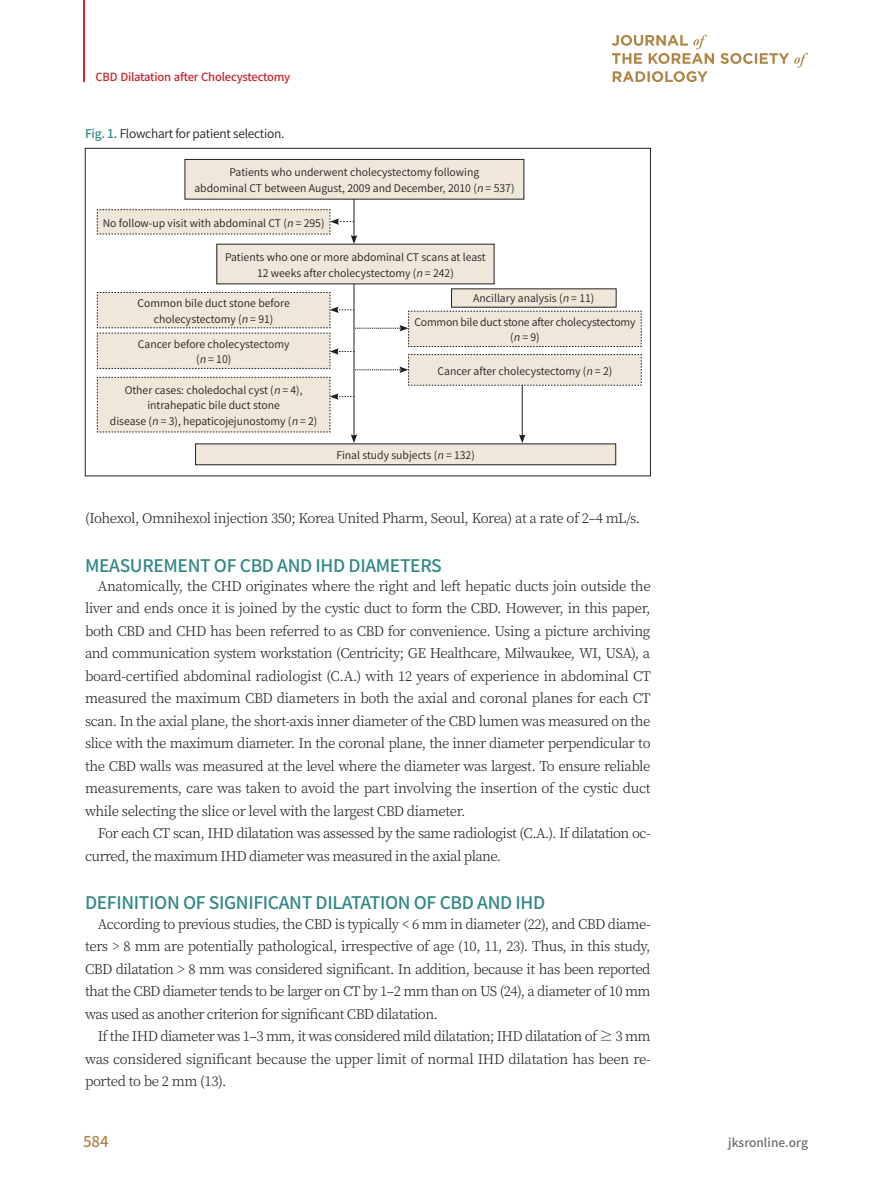
<style>
.page{position:relative;width:893px;height:1191px;background:#fff}
.page>*{position:absolute;margin:0;border:0;box-sizing:border-box;transform-origin:0 0}
.소제목1{font:500 17.4px "Noto Sans CJ Kkr";letter-spacing:-.02em;color:#328886}
.t1{font:500 15px "Noto Sans CJ Kkr";color:#b08548}
.영문본문{font:300 13.5px/22.5px "Noto Serif CJ Kkr";letter-spacing:-.04em;color:#231f20;text-align:justify}
.그림제목{font:600 12px "Noto Sans CJ Kkr";letter-spacing:-.02em;color:#231f20}
.t2{font:500 12px "Noto Sans CJ Kkr";color:#6c6d70}
.t3{font:500 11.25px "Noto Sans CJ Kkr";letter-spacing:-.02em;color:#c8242b}
.그래프_글{font:600 10.5px/15.8px "Noto Sans CJ Kkr";color:#231f20;text-align:center}
.s1{font-weight:500;color:#328886}
.s2{font-style:italic}
</style>
<div class="page">
<hr style="left:83px;top:0;width:2px;height:82px;background:#c8242b">
<svg style="left:612px;top:35px;width:196px;height:47px"></svg>
<div style="left:196px;top:444px;width:420px;height:21px;background:#efe7d9"></div>
<div style="left:195px;top:444px;width:421px;height:21px;border:1px solid #231f20"></div>
<div style="left:452px;top:289px;width:164px;height:18px;background:#efe7d9"></div>
<hr style="left:354px;top:197px;width:1px;height:40px;background:#231f20">
<hr style="left:354px;top:281px;width:1px;height:156px;background:#231f20">
<svg style="left:97px;top:209px;width:260px;height:35px"></svg>
<svg style="left:97px;top:292px;width:545px;height:151px"></svg>
<div style="left:185px;top:159px;width:339px;height:40px;background:#efe7d9"></div>
<div style="left:185px;top:159px;width:339px;height:40px;border:1px solid #231f20"></div>
<div style="left:217px;top:244px;width:277px;height:40px;background:#efe7d9"></div>
<p class="t3" style="left:96px;top:70px;width:196px">CBD Dilatation after Cholecystectomy</p>
<p class="그림제목" style="left:85px;top:127px;width:201px"><span class="s1">Fig. 1.</span> Flowchart for patient selection.</p>
<p class="그래프_글" style="left:194px;top:164px;width:322px">Patients who underwent cholecystectomy following<br>abdominal CT between August, 2009 and December, 2010 (<span class="s2">n</span>= 537)</p>
<p class="그래프_글" style="left:103px;top:215px;width:223px">No follow-up visit with abdominal CT (<span class="s2">n</span>= 295)</p>
<p class="그래프_글" style="left:225px;top:249px;width:262px">Patients who one or more abdominal CT scans at least<br>12 weeks after cholecystectomy (<span class="s2">n</span>= 242)</p>
<p class="그래프_글" style="left:137px;top:295px;width:154px">Common bile duct stone before cholecystectomy (<span class="s2">n</span>= 91)</p>
<p class="그래프_글" style="left:138px;top:336px;width:153px">Cancer before cholecystectomy (<span class="s2">n</span>= 10)</p>
<p class="그래프_글" style="left:110px;top:382px;width:209px">Other cases: choledochal cyst (<span class="s2">n</span>= 4), intrahepatic bile duct stone<br>disease (<span class="s2">n</span>= 3), hepaticojejunostomy (<span class="s2">n</span>= 2)</p>
<p class="그래프_글" style="left:473px;top:290px;width:123px">Ancillary analysis (<span class="s2">n</span>= 11)</p>
<p class="그래프_글" style="left:414px;top:314px;width:222px">Common bile duct stone after cholecystectomy (<span class="s2">n</span>= 9)</p>
<p class="그래프_글" style="left:438px;top:363px;width:176px">Cancer after cholecystectomy (<span class="s2">n</span>= 2)</p>
<p class="그래프_글" style="left:336px;top:447px;width:140px">Final study subjects (<span class="s2">n</span>= 132)</p>
<p class="영문본문" style="left:85px;top:507px;width:557px">(Iohexol, Omnihexol injection 350; Korea United Pharm, Seoul, Korea) at a rate of 2–4 mL/s.</p>
<p class="소제목1" style="left:85px;top:555px;width:358px">MEASUREMENT OF CBD AND IHD DIAMETERS</p>
<p class="영문본문" style="left:85px;top:575px;width:567px;text-indent:13px">Anatomically, the CHD originates where the right and left hepatic ducts join outside the liver and ends once it is joined by the cystic duct to form the CBD. However, in this paper, both CBD and CHD has been referred to as CBD for convenience. Using a picture archiving and communication system workstation (Centricity; GE Healthcare, Milwaukee, WI, USA), a board-certified abdominal radiologist (C.A.) with 12 years of experience in abdominal CT measured the maximum CBD diameters in both the axial and coronal planes for each CT scan. In the axial plane, the short-axis inner diameter of the CBD lumen was measured on the slice with the maximum diameter. In the coronal plane, the inner diameter perpendicular to the CBD walls was measured at the level where the diameter was largest. To ensure reliable measurements, care was taken to avoid the part involving the insertion of the cystic duct while selecting the slice or level with the largest CBD diameter.</p>
<p class="영문본문" style="left:85px;top:822px;width:567px;text-indent:13px">For each CT scan, IHD dilatation was assessed by the same radiologist (C.A.). If dilatation oc&shy;curred, the maximum IHD diameter was measured in the axial plane.</p>
<p class="소제목1" style="left:85px;top:893px;width:462px">DEFINITION OF SIGNIFICANT DILATATION OF CBD AND IHD</p>
<p class="영문본문" style="left:85px;top:912px;width:567px;text-indent:13px">According to previous studies, the CBD is typically &lt; 6 mm in diameter (22), and CBD diame&shy;ters &gt; 8 mm are potentially pathological, irrespective of age (10, 11, 23). Thus, in this study, CBD dilatation &gt; 8 mm was considered significant. In addition, because it has been reported that the CBD diameter tends to be larger on CT by 1–2 mm than on US (24), a diameter of 10 mm was used as another criterion for significant CBD dilatation.</p>
<p class="영문본문" style="left:85px;top:1025px;width:567px;text-indent:13px">If the IHD diameter was 1–3 mm, it was considered mild dilatation; IHD dilatation of ≥ 3 mm was considered significant because the upper limit of normal IHD dilatation has been re&shy;ported to be 2 mm (13).</p>
<p class="t1" style="left:83px;top:1132px;width:27px">584</p>
<p class="t2" style="left:728px;top:1135px;width:81px">jksronline.org</p>
</div>
